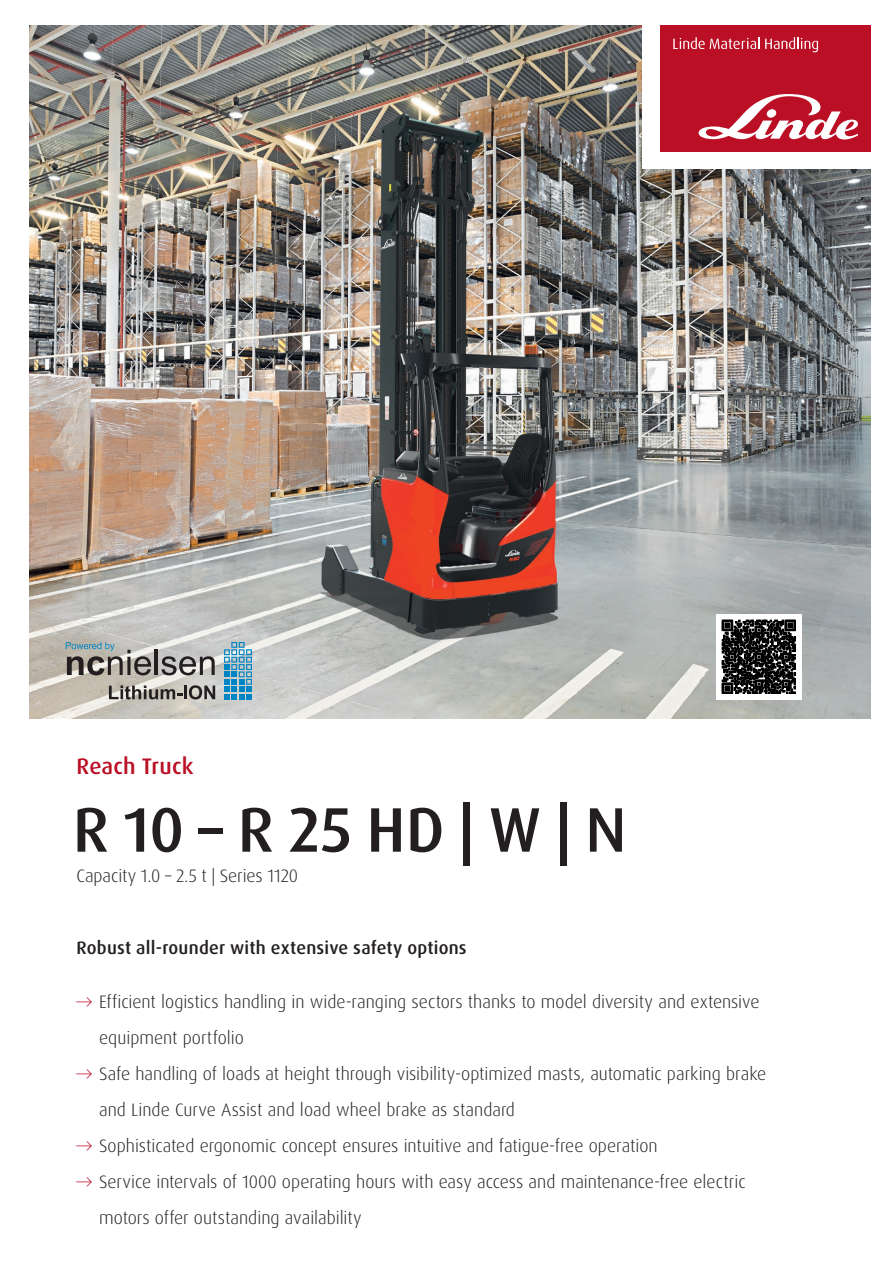
<style>
.page{position:relative;width:893px;height:1263px;background:#fff}
.page>*{position:absolute;margin:0;border:0;box-sizing:border-box;transform-origin:0 0}
.t1{font:500 63px "Dax Pro";color:#231f20}
.t2{font:500 22.5px "Dax Pro";letter-spacing:.01em;color:#ba0f25}
.t3{font:300 18px/36px "Dax Pro";color:#231f20}
.t4{font:500 18px "Dax Pro";letter-spacing:.015em;color:#231f20}
.s1{color:#ba0f25}
</style>
<div class="page">
<img style="left:30px;top:26px;width:841px;height:693px">
<hr style="left:155px;top:650px;width:3px;height:25px;background:#231f20">
<svg style="left:161px;top:656px;width:54px;height:19px"></svg>
<svg style="left:109px;top:685px;width:74px;height:14px"></svg>
<hr style="left:184px;top:685px;width:3px;height:14px;background:#231f20">
<svg style="left:189px;top:685px;width:26px;height:14px"></svg>
<svg style="left:66px;top:642px;width:85px;height:33px;background:#959693"></svg>
<svg style="left:224px;top:642px;width:28px;height:57px;background:#63a9c9"></svg>
<div style="left:642px;top:0;width:251px;height:169px;background:#fff"></div>
<div style="left:660px;top:26px;width:211px;height:126px;background:#ba0f25"></div>
<svg style="left:699px;top:94px;width:159px;height:46px"></svg>
<svg style="left:673px;top:37px;width:145px;height:15px"></svg>
<div style="left:716px;top:614px;width:85px;height:85px;background:#fff"></div>
<svg style="left:722px;top:620px;width:74px;height:73px;background:#2a2a2a"></svg>
<p class="t2" style="left:77px;top:752px;width:119px">Reach Truck</p>
<h1 class="t1" style="left:73px;top:789px;width:555px">R 10 – R 25 HD | W | N</h1>
<p class="t3" style="left:77px;top:858px;width:223px">Capacity 1.0 – 2.5 t | Series 1120</p>
<p class="t4" style="left:77px;top:936px;width:392px">Robust all-rounder with extensive safety options</p>
<p class="t3" style="left:99px;top:984px;width:662px;text-indent:-23px"><span class="s1">→</span> Efficient logistics handling in wide-ranging sectors thanks to model diversity and extensive equipment portfolio</p>
<p class="t3" style="left:99px;top:1056px;width:669px;text-indent:-23px"><span class="s1">→</span> Safe handling of loads at height through visibility-optimized masts, automatic parking brake and Linde Curve Assist and load wheel brake as standard</p>
<p class="t3" style="left:77px;top:1128px;width:583px"><span class="s1">→</span> Sophisticated ergonomic concept ensures intuitive and fatigue-free operation</p>
<p class="t3" style="left:99px;top:1164px;width:648px;text-indent:-23px"><span class="s1">→</span> Service intervals of 1000 operating hours with easy access and maintenance-free electric motors offer outstanding availability</p>
</div>
